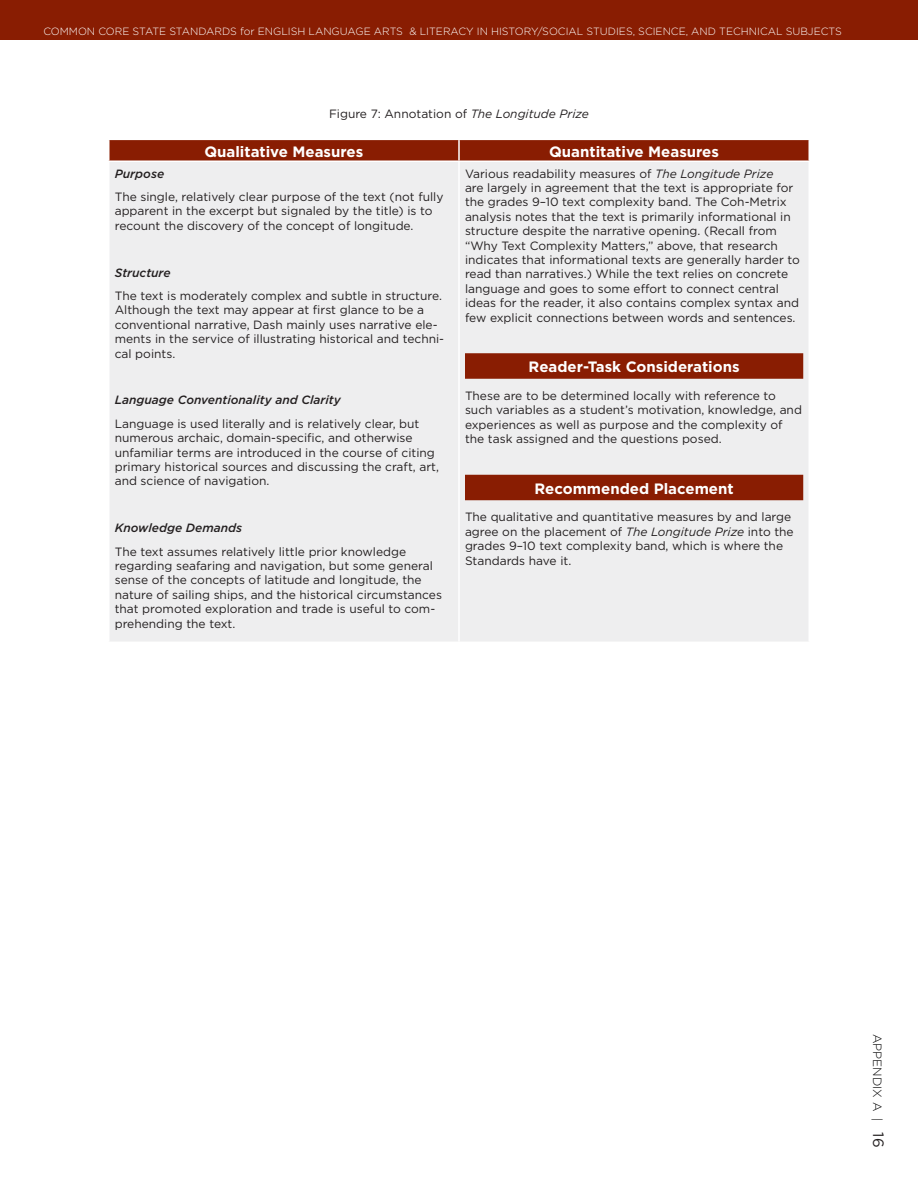
<style>
.page{position:relative;width:918px;height:1188px;background:#fff}
.page>*{position:absolute;margin:0;border:0;box-sizing:border-box;transform-origin:0 0}
.t1{font:700 15px "Gotham";color:#fff}
.t2{font:12px/14.4px "Gotham";color:#231f20}
.t3{font:italic 500 12px "Gotham";color:#231f20}
.t4{font:300 12px "Gotham";color:#000}
.t5{font:300 10.5px "Gotham";color:#fff}
.s1{font-style:italic}
.s2{font-weight:400;font-size:15px;color:#231f20}
</style>
<div class="page">
<div style="left:0;top:0;width:918px;height:40px;background:#891d02"></div>
<svg style="left:110px;top:140px;width:698px;height:21px;background:#8c2309"></svg>
<div style="left:110px;top:162px;width:698px;height:479px;background:#eeeeef"></div>
<hr style="left:458px;top:140px;width:2px;height:21px;background:#fff">
<hr style="left:458px;top:162px;width:2px;height:480px;background:#fff">
<div style="left:465px;top:353px;width:338px;height:26px;background:#891d02"></div>
<div style="left:465px;top:475px;width:338px;height:25px;background:#891d02"></div>
<p class="t5" style="left:43px;top:25px;width:799px">COMMON CORE STATE STANDARDS FOR ENGLISH LANGUAGE ARTS &amp; LITERACY IN HISTORY/SOCIAL STUDIES, SCIENCE, AND TECHNICAL SUBJECTS</p>
<p class="t2" style="left:329px;top:106px;width:261px">Figure 7: Annotation of <span class="s1">The Longitude Prize</span></p>
<p class="t1" style="left:204px;top:141px;width:160px">Qualitative Measures</p>
<p class="t1" style="left:549px;top:141px;width:171px">Quantitative Measures</p>
<p class="t3" style="left:115px;top:166px;width:51px">Purpose</p>
<p class="t2" style="left:115px;top:189px;width:330px">The single, relatively clear purpose of the text (not fully apparent in the excerpt but signaled by the title) is to recount the discovery of the concept of longitude.</p>
<p class="t3" style="left:115px;top:265px;width:57px">Structure</p>
<p class="t2" style="left:115px;top:288px;width:331px">The text is moderately complex and subtle in structure.<br>Although the text may appear at first glance to be a conventional narrative, Dash mainly uses narrative ele&shy;ments in the service of illustrating historical and techni&shy;cal points.</p>
<p class="t3" style="left:115px;top:392px;width:228px">Language Conventionality and Clarity</p>
<p class="t2" style="left:115px;top:416px;width:326px">Language is used literally and is relatively clear, but numerous archaic, domain-specific, and otherwise unfamiliar terms are introduced in the course of citing primary historical sources and discussing the craft, art, and science of navigation.</p>
<p class="t3" style="left:115px;top:520px;width:129px">Knowledge Demands</p>
<p class="t2" style="left:115px;top:544px;width:329px">The text assumes relatively little prior knowledge regarding seafaring and navigation, but some general sense of the concepts of latitude and longitude, the nature of sailing ships, and the historical circumstances that promoted exploration and trade is useful to com&shy;prehending the text.</p>
<p class="t2" style="left:465px;top:166px;width:336px">Various readability measures of <span class="s1">The Longitude Prize<br></span>are largely in agreement that the text is appropriate for the grades 9–10 text complexity band. The Coh-Metrix analysis notes that the text is primarily informational in structure despite the narrative opening. (Recall from “Why Text Complexity Matters,” above, that research indicates that informational texts are generally harder to read than narratives.) While the text relies on concrete language and goes to some effort to connect central ideas for the reader, it also contains complex syntax and few explicit connections between words and sentences.</p>
<p class="t1" style="left:529px;top:357px;width:212px">Reader-Task Considerations</p>
<p class="t2" style="left:465px;top:388px;width:338px">These are to be determined locally with reference to such variables as a student’s motivation, knowledge, and experiences as well as purpose and the complexity of the task assigned and the questions posed.</p>
<p class="t1" style="left:535px;top:478px;width:201px">Recommended Placement</p>
<p class="t2" style="left:465px;top:510px;width:330px">The qualitative and quantitative measures by and large agree on the placement of <span class="s1">The Longitude Prize</span> into the grades 9–10 text complexity band, which is where the Standards have it.</p>
<p class="t4" style="left:885px;top:1034px;width:115px;rotate:90deg">APPENDIX A | <span class="s2">16</span></p>
</div>
